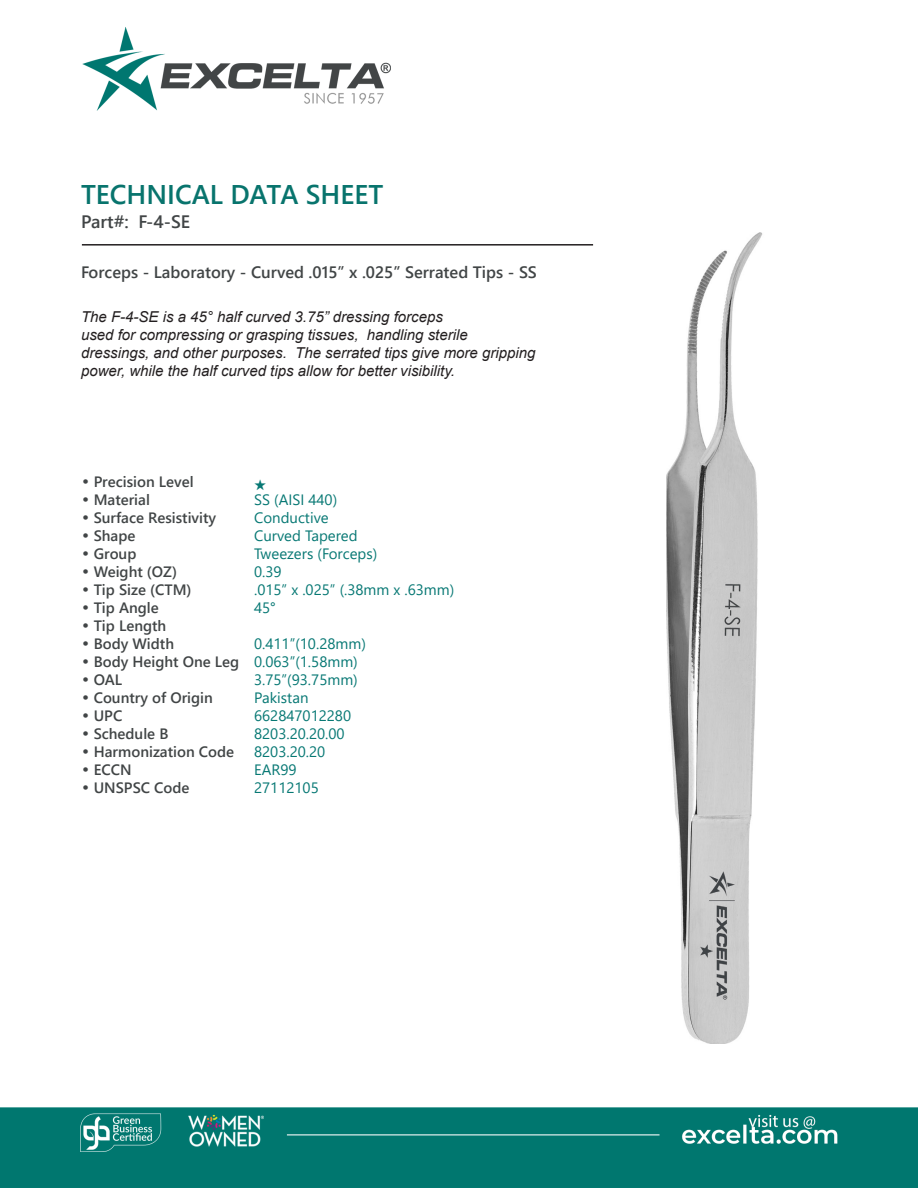
<style>
.page{position:relative;width:918px;height:1188px;background:#fff}
.page>*{position:absolute;margin:0;border:0;box-sizing:border-box;transform-origin:0 0}
.t1{font:700 27px "Yu Gothic UI";color:#08746d}
.t2{font:700 18px "Yu Gothic UI";color:#414546}
.t3{font:700 16.5px "Yu Gothic UI";color:#414546}
.t4{font:italic 15px/18px "Arial";color:#231f20}
.CT_s_CTM{font:700 15px "Yu Gothic UI";color:#414546}
.CT_s_CTM-2{font:15px "Yu Gothic UI";color:#077874}
.s1{font-family:"Century Gothic";font-weight:400}
</style>
<div class="page">
<img style="left:0;top:27px;width:918px;height:1161px">
<img style="left:666px;top:232px;width:108px;height:812px">
<hr style="left:82px;top:244px;width:511px;height:2px;background:#231f20">
<svg style="left:255px;top:479px;width:11px;height:11px"></svg>
<p class="t1" style="left:81px;top:178px;width:304px">TECHNICAL DATA SHEET</p>
<p class="t2" style="left:81px;top:212px;width:111px">Part#: F-4-SE</p>
<p class="t3" style="left:81px;top:262px;width:457px">Forceps - Laboratory - Curved .015” x .025” Serrated Tips - SS</p>
<p class="t4" style="left:81px;top:308px;width:456px">The F-4-SE is a 45° half curved 3.75” dressing forceps<br>used for compressing or grasping tissues, handling sterile dressings, and other purposes. The serrated tips give more gripping power, while the half curved tips allow for better visibility.</p>
<p class="CT_s_CTM" style="left:81px;top:473px;width:114px"><span class="s1">•</span> Precision Level</p>
<p class="CT_s_CTM" style="left:81px;top:491px;width:70px"><span class="s1">•</span> Material</p>
<p class="CT_s_CTM-2" style="left:254px;top:485px;width:85px">SS (AISI 440)</p>
<p class="CT_s_CTM" style="left:81px;top:509px;width:137px"><span class="s1">•</span> Surface Resistivity</p>
<p class="CT_s_CTM-2" style="left:254px;top:503px;width:76px">Conductive</p>
<p class="CT_s_CTM" style="left:81px;top:527px;width:56px"><span class="s1">•</span> Shape</p>
<p class="CT_s_CTM-2" style="left:254px;top:521px;width:105px">Curved Tapered</p>
<p class="CT_s_CTM" style="left:81px;top:545px;width:57px"><span class="s1">•</span> Group</p>
<p class="CT_s_CTM-2" style="left:254px;top:539px;width:125px">Tweezers (Forceps)</p>
<p class="CT_s_CTM" style="left:81px;top:563px;width:98px"><span class="s1">•</span> Weight (OZ)</p>
<p class="CT_s_CTM-2" style="left:254px;top:557px;width:29px">0.39</p>
<p class="CT_s_CTM" style="left:81px;top:581px;width:112px"><span class="s1">•</span> Tip Size (CTM)</p>
<p class="CT_s_CTM-2" style="left:254px;top:575px;width:202px">.015” x .025” (.38mm x .63mm)</p>
<p class="CT_s_CTM" style="left:81px;top:599px;width:79px"><span class="s1">•</span> Tip Angle</p>
<p class="CT_s_CTM-2" style="left:254px;top:593px;width:23px">45°</p>
<p class="CT_s_CTM" style="left:81px;top:617px;width:87px"><span class="s1">•</span> Tip Length</p>
<p class="CT_s_CTM" style="left:81px;top:635px;width:95px"><span class="s1">•</span> Body Width</p>
<p class="CT_s_CTM-2" style="left:254px;top:629px;width:113px">0.411”(10.28mm)</p>
<p class="CT_s_CTM" style="left:81px;top:653px;width:160px"><span class="s1">•</span> Body Height One Leg</p>
<p class="CT_s_CTM-2" style="left:254px;top:647px;width:105px">0.063”(1.58mm)</p>
<p class="CT_s_CTM" style="left:81px;top:671px;width:43px"><span class="s1">•</span> OAL</p>
<p class="CT_s_CTM-2" style="left:254px;top:665px;width:105px">3.75”(93.75mm)</p>
<p class="CT_s_CTM" style="left:81px;top:689px;width:133px"><span class="s1">•</span> Country of Origin</p>
<p class="CT_s_CTM-2" style="left:254px;top:683px;width:56px">Pakistan</p>
<p class="CT_s_CTM" style="left:81px;top:707px;width:43px"><span class="s1">•</span> UPC</p>
<p class="CT_s_CTM-2" style="left:254px;top:701px;width:99px">662847012280</p>
<p class="CT_s_CTM" style="left:81px;top:725px;width:89px"><span class="s1">•</span> Schedule B</p>
<p class="CT_s_CTM-2" style="left:254px;top:719px;width:92px">8203.20.20.00</p>
<p class="CT_s_CTM" style="left:81px;top:743px;width:155px"><span class="s1">•</span> Harmonization Code</p>
<p class="CT_s_CTM-2" style="left:254px;top:737px;width:73px">8203.20.20</p>
<p class="CT_s_CTM" style="left:81px;top:761px;width:52px"><span class="s1">•</span> ECCN</p>
<p class="CT_s_CTM-2" style="left:254px;top:755px;width:44px">EAR99</p>
<p class="CT_s_CTM" style="left:81px;top:779px;width:110px"><span class="s1">•</span> UNSPSC Code</p>
<p class="CT_s_CTM-2" style="left:254px;top:773px;width:66px">27112105</p>
</div>
